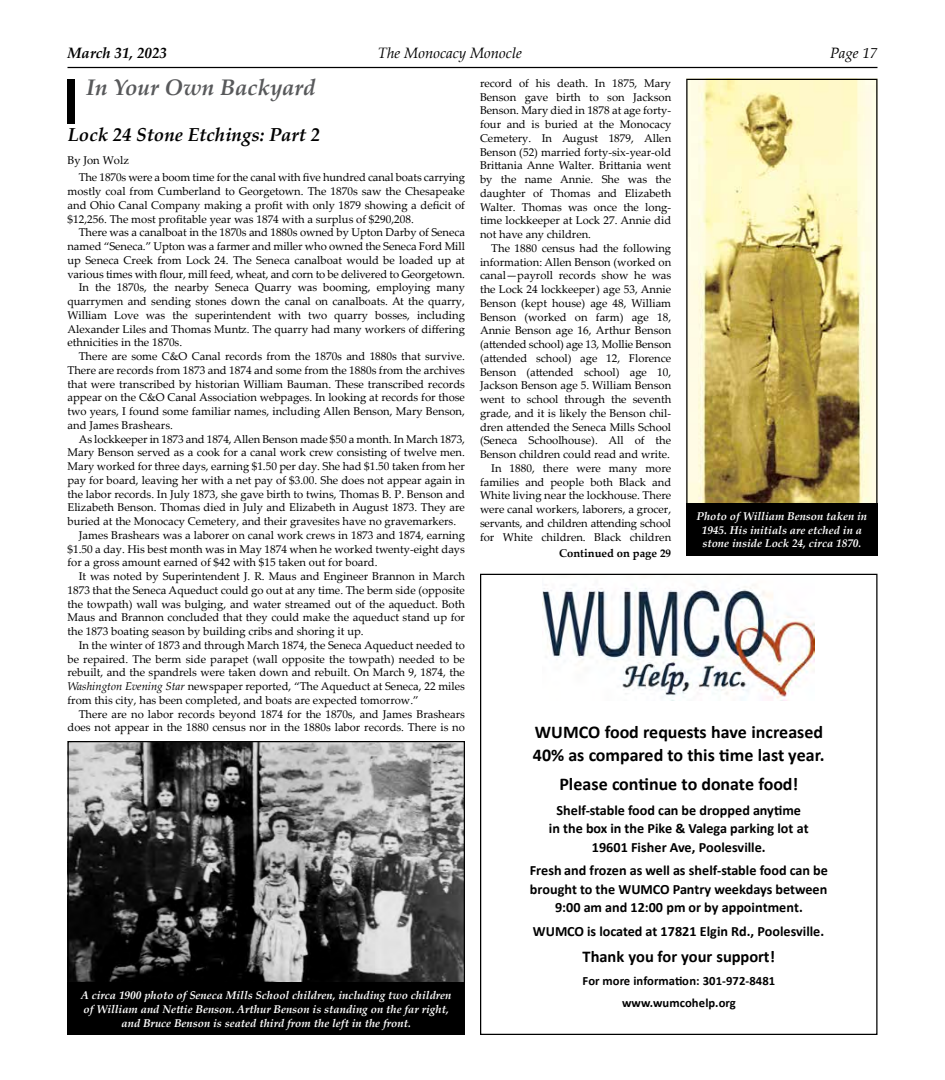
<style>
.page{position:relative;width:945px;height:1080px;background:#fff}
.page>*{position:absolute;margin:0;border:0;box-sizing:border-box;transform-origin:0 0}
.t1{font:italic 700 22.5px "Palatino Linotype";color:#58595b}
.t2{font:italic 700 18.75px "Palatino Linotype";color:#000}
.t3{font:700 18px/23.8px "Calibri";letter-spacing:-.005em;color:#000}
.t4{font:700 16.5px "Calibri";letter-spacing:-.005em;color:#000}
.t5{font:italic 15px "Palatino Linotype";color:#000}
.t6{font:italic 700 15px "Palatino Linotype";color:#000}
.t7{font:700 14.12px/18.5px "Calibri";color:#000;text-align:center}
.t8{font:700 12.62px/21.8px "Calibri";letter-spacing:.005em;color:#000;text-align:center}
.t9{font:11.25px/13.8px "Palatino Linotype";color:#000;text-align:justify}
.t10{font:italic 700 11.25px/13.8px "Palatino Linotype";color:#fff;text-align:center}
.t11{font:700 11.25px "Palatino Linotype";color:#000}
.s1{font-style:italic}
</style>
<div class="page">
<hr style="left:68px;top:67px;width:810px;height:1px;background:#000">
<div style="left:68px;top:79px;width:7px;height:45px;background:#000"></div>
<img style="left:543px;top:585px;width:272px;height:116px">
<img style="left:688px;top:81px;width:188px;height:422px">
<div style="left:686px;top:503px;width:192px;height:53px;background:#000"></div>
<img style="left:70px;top:743px;width:393px;height:239px">
<div style="left:68px;top:982px;width:397px;height:53px;background:#000"></div>
<h3 class="t6" style="left:68px;top:43px;width:101px">March 31, 2023</h3>
<h3 class="t5" style="left:378px;top:43px;width:146px">The Monocacy Monocle</h3>
<h3 class="t5" style="left:830px;top:43px;width:49px">Page 17</h3>
<p class="t9" style="left:480px;top:76px;width:193px">record of his death. In 1875, Mary Benson gave birth to son Jackson Benson. Mary died in 1878 at age forty&shy;four and is buried at the Monocacy Cemetery. In August 1879, Allen Benson (52) married forty-six-year-old Brittania Anne Walter. Brittania went by the name Annie. She was the daughter of Thomas and Elizabeth Walter. Thomas was once the long&shy;time lockkeeper at Lock 27. Annie did not have any children.</p>
<p class="t9" style="left:480px;top:241px;width:193px;text-align:right">The 1880 census had the following information: Allen Benson (worked on canal—payroll records show he was the Lock 24 lockkeeper) age 53, Annie Benson (kept house) age 48, William Benson (worked on farm) age 18, Annie Benson age 16, Arthur Benson (attended school) age 13, Mollie Benson (attended school) age 12, Florence Benson (attended school) age 10, Jackson Benson age 5. William Benson went to school through the seventh grade, and it is likely the Benson chil&shy;dren attended the Seneca Mills School (Seneca Schoolhouse). All of the Benson children could read and write.<br>In 1880, there were many more families and people both Black and White living near the lockhouse. There were canal workers, laborers, a grocer, servants, and children attending school for White children. Black children</p>
<h1 class="t1" style="left:86px;top:72px;width:231px">In Your Own Backyard</h1>
<h2 class="t2" style="left:68px;top:122px;width:254px">Lock 24 Stone Etchings: Part 2</h2>
<p class="t9" style="left:79px;top:151px;width:388px;line-height:17.5px;text-indent:-11px">By Jon Wolz<br>The 1870s were a boom time for the canal with five hundred canal boats carrying</p>
<p class="t9" style="left:68px;top:184px;width:399px">mostly coal from Cumberland to Georgetown. The 1870s saw the Chesapeake and Ohio Canal Company making a profit with only 1879 showing a deficit of $12,256. The most profitable year was 1874 with a surplus of $290,208.</p>
<p class="t9" style="left:79px;top:225px;width:388px">There was a canalboat in the 1870s and 1880s owned by Upton Darby of Seneca</p>
<p class="t9" style="left:68px;top:239px;width:399px">named “Seneca.” Upton was a farmer and miller who owned the Seneca Ford Mill</p>
<p class="t9" style="left:68px;top:253px;width:399px">up Seneca Creek from Lock 24. The Seneca canalboat would be loaded up at</p>
<p class="t9" style="left:68px;top:267px;width:399px">various times with flour, mill feed, wheat, and corn to be delivered to Georgetown.</p>
<p class="t9" style="left:79px;top:280px;width:388px">In the 1870s, the nearby Seneca Quarry was booming, employing many</p>
<p class="t9" style="left:68px;top:294px;width:399px">quarrymen and sending stones down the canal on canalboats. At the quarry,</p>
<p class="t9" style="left:68px;top:308px;width:399px">William Love was the superintendent with two quarry bosses, including</p>
<p class="t9" style="left:68px;top:322px;width:399px">Alexander Liles and Thomas Muntz. The quarry had many workers of differing</p>
<p class="t9" style="left:68px;top:335px;width:116px">ethnicities in the 1870s.</p>
<p class="t9" style="left:79px;top:349px;width:388px">There are some C&amp;O Canal records from the 1870s and 1880s that survive.</p>
<p class="t9" style="left:68px;top:363px;width:399px">There are records from 1873 and 1874 and some from the 1880s from the archives</p>
<p class="t9" style="left:68px;top:377px;width:399px">that were transcribed by historian William Bauman. These transcribed records</p>
<p class="t9" style="left:68px;top:390px;width:399px">appear on the C&amp;O Canal Association webpages. In looking at records for those</p>
<p class="t9" style="left:68px;top:404px;width:399px">two years, I found some familiar names, including Allen Benson, Mary Benson,</p>
<p class="t9" style="left:68px;top:418px;width:107px">and James Brashears.</p>
<p class="t9" style="left:79px;top:432px;width:388px">As lockkeeper in 1873 and 1874, Allen Benson made $50 a month. In March 1873,</p>
<p class="t9" style="left:68px;top:445px;width:399px">Mary Benson served as a cook for a canal work crew consisting of twelve men.</p>
<p class="t9" style="left:68px;top:459px;width:399px">Mary worked for three days, earning $1.50 per day. She had $1.50 taken from her</p>
<p class="t9" style="left:68px;top:473px;width:399px">pay for board, leaving her with a net pay of $3.00. She does not appear again in</p>
<p class="t9" style="left:68px;top:487px;width:399px">the labor records. In July 1873, she gave birth to twins, Thomas B. P. Benson and</p>
<p class="t9" style="left:68px;top:500px;width:399px">Elizabeth Benson. Thomas died in July and Elizabeth in August 1873. They are</p>
<p class="t9" style="left:68px;top:514px;width:390px">buried at the Monocacy Cemetery, and their gravesites have no gravemarkers.</p>
<p class="t9" style="left:79px;top:528px;width:388px">James Brashears was a laborer on canal work crews in 1873 and 1874, earning</p>
<p class="t9" style="left:68px;top:542px;width:399px">$1.50 a day. His best month was in May 1874 when he worked twenty-eight days</p>
<p class="t9" style="left:68px;top:555px;width:312px">for a gross amount earned of $42 with $15 taken out for board.</p>
<p class="t9" style="left:79px;top:569px;width:388px">It was noted by Superintendent J. R. Maus and Engineer Brannon in March</p>
<p class="t9" style="left:68px;top:583px;width:399px">1873 that the Seneca Aqueduct could go out at any time. The berm side (opposite</p>
<p class="t9" style="left:68px;top:597px;width:399px">the towpath) wall was bulging, and water streamed out of the aqueduct. Both</p>
<p class="t9" style="left:68px;top:610px;width:399px">Maus and Brannon concluded that they could make the aqueduct stand up for</p>
<p class="t9" style="left:68px;top:624px;width:298px">the 1873 boating season by building cribs and shoring it up.</p>
<p class="t9" style="left:79px;top:638px;width:388px">In the winter of 1873 and through March 1874, the Seneca Aqueduct needed to</p>
<p class="t9" style="left:68px;top:651px;width:399px">be repaired. The berm side parapet (wall opposite the towpath) needed to be</p>
<p class="t9" style="left:68px;top:665px;width:399px">rebuilt, and the spandrels were taken down and rebuilt. On March 9, 1874, the</p>
<p class="t9" style="left:68px;top:679px;width:399px"><span class="s1">Washington Evening Star</span> newspaper reported, “The Aqueduct at Seneca, 22 miles</p>
<p class="t9" style="left:68px;top:693px;width:353px">from this city, has been completed, and boats are expected tomorrow.”</p>
<p class="t9" style="left:79px;top:706px;width:388px">There are no labor records beyond 1874 for the 1870s, and James Brashears</p>
<p class="t9" style="left:68px;top:720px;width:399px">does not appear in the 1880 census nor in the 1880s labor records. There is no</p>
<p class="t10" style="left:697px;top:509px;width:172px">Photo of William Benson taken in<br>1945. His initials are etched in a stone inside Lock 24, circa 1870.</p>
<p class="t11" style="left:559px;top:545px;width:114px">Continued on page 29</p>
<h3 class="t3" style="left:533px;top:719px;width:293px">WUMCO food requests have increased<br>40% as compared to this time last year.</h3>
<h3 class="t3" style="left:559px;top:771px;width:241px">Please continue to donate food!</h3>
<p class="t7" style="left:549px;top:801px;width:261px">Shelf-stable food can be dropped anytime<br>in the box in the Pike &amp; Valega parking lot at<br>19601 Fisher Ave, Poolesville.</p>
<p class="t7" style="left:530px;top:861px;width:300px">Fresh and frozen as well as shelf-stable food can be brought to the WUMCO Pantry weekdays between<br>9:00 am and 12:00 pm or by appointment.</p>
<p class="t7" style="left:533px;top:922px;width:293px">WUMCO is located at 17821 Elgin Rd., Poolesville.</p>
<h3 class="t4" style="left:583px;top:945px;width:194px">Thank you for your support!</h3>
<p class="t8" style="left:583px;top:970px;width:194px">For more information: 301-972-8481 www.wumcohelp.org</p>
<p class="t10" style="left:81px;top:988px;width:372px">A circa 1900 photo of Seneca Mills School children, including two children of William and Nettie Benson. Arthur Benson is standing on the far right, and Bruce Benson is seated third from the left in the front.</p>
</div>
